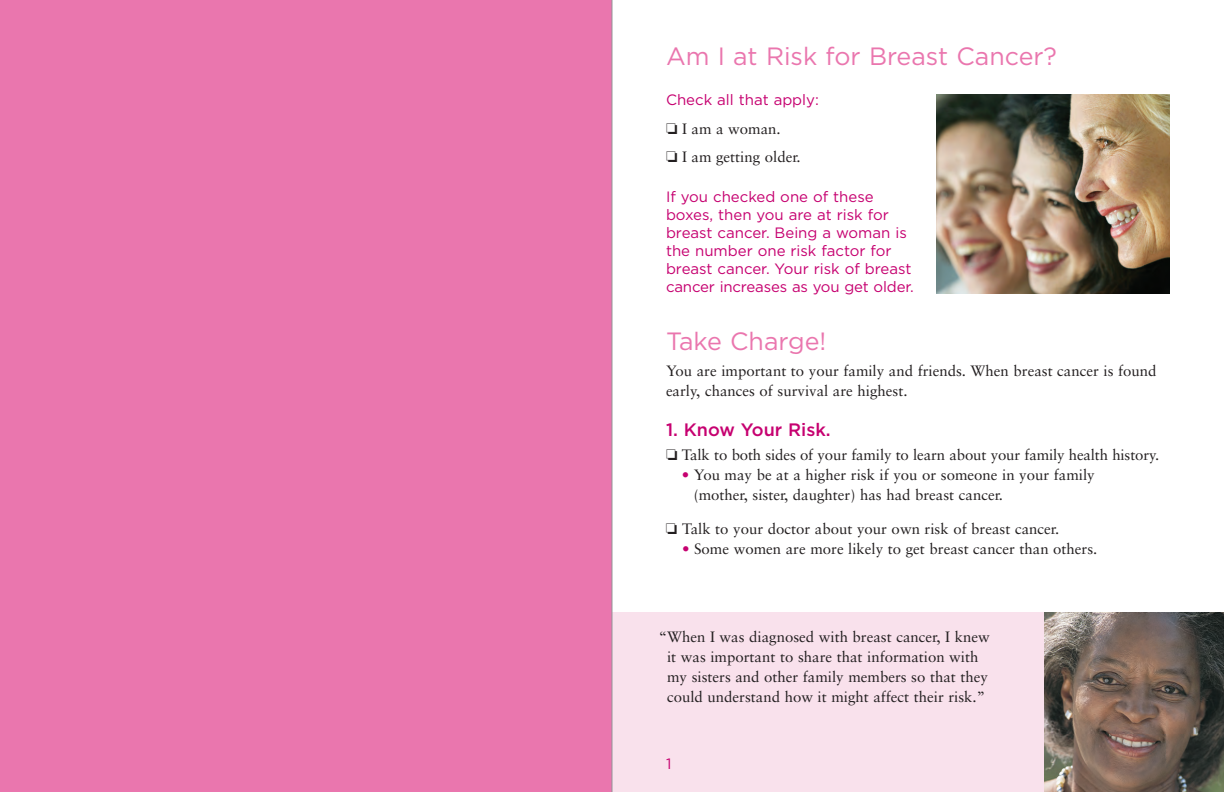
<style>
.page{position:relative;width:1224px;height:792px;background:#fff}
.page>*{position:absolute;margin:0;border:0;box-sizing:border-box;transform-origin:0 0}
.t1{font:25px "Gotham";color:#ea76ae}
.t2{font:500 18px "Gotham";color:#c60170}
.t3{font:15px/20px "Sabon";color:#231f20}
.t4{font:15px/18px "Gotham";color:#c60170}
.s1{color:#c60170}
</style>
<div class="page">
<div style="left:612px;top:612px;width:612px;height:180px;background:#f9e1ec"></div>
<div style="left:0;top:0;width:612px;height:792px;background:#ea76ae"></div>
<img style="left:936px;top:95px;width:234px;height:198px">
<img style="left:1044px;top:612px;width:180px;height:180px">
<hr style="left:612px;top:0;width:1px;height:792px;background:#939598">
<p class="t1" style="left:666px;top:42px;width:393px">Am I at Risk for Breast Cancer?</p>
<p class="t4" style="left:666px;top:91px;width:154px">Check all that apply:</p>
<p class="t3" style="left:666px;top:118px;width:116px">□ I am a woman.</p>
<p class="t3" style="left:666px;top:147px;width:136px">□ I am getting older.</p>
<p class="t4" style="left:666px;top:188px;width:249px">If you checked one of these boxes, then you are at risk for breast cancer. Being a woman is the number one risk factor for breast cancer. Your risk of breast cancer increases as you get older.</p>
<p class="t1" style="left:666px;top:327px;width:162px">Take Charge!</p>
<p class="t3" style="left:666px;top:360px;width:492px">You are important to your family and friends. When breast cancer is found early, chances of survival are highest.</p>
<p class="t2" style="left:666px;top:419px;width:166px">1. Know Your Risk.</p>
<p class="t3" style="left:666px;top:445px;width:495px">□ Talk to both sides of your family to learn about your family health history.</p>
<p class="t3" style="left:694px;top:465px;width:402px;text-indent:-12px"><span class="s1">•</span> You may be at a higher risk if you or someone in your family (mother, sister, daughter) has had breast cancer.</p>
<p class="t3" style="left:666px;top:518px;width:395px">□ Talk to your doctor about your own risk of breast cancer.</p>
<p class="t3" style="left:682px;top:538px;width:417px"><span class="s1">•</span> Some women are more likely to get breast cancer than others.</p>
<p class="t3" style="left:659px;top:626px;width:332px;text-align:center">“When I was diagnosed with breast cancer, I knew it was important to share that information with my sisters and other family members so that they could understand how it might affect their risk.”</p>
<p class="t4" style="left:666px;top:754px;width:7px">1</p>
</div>
